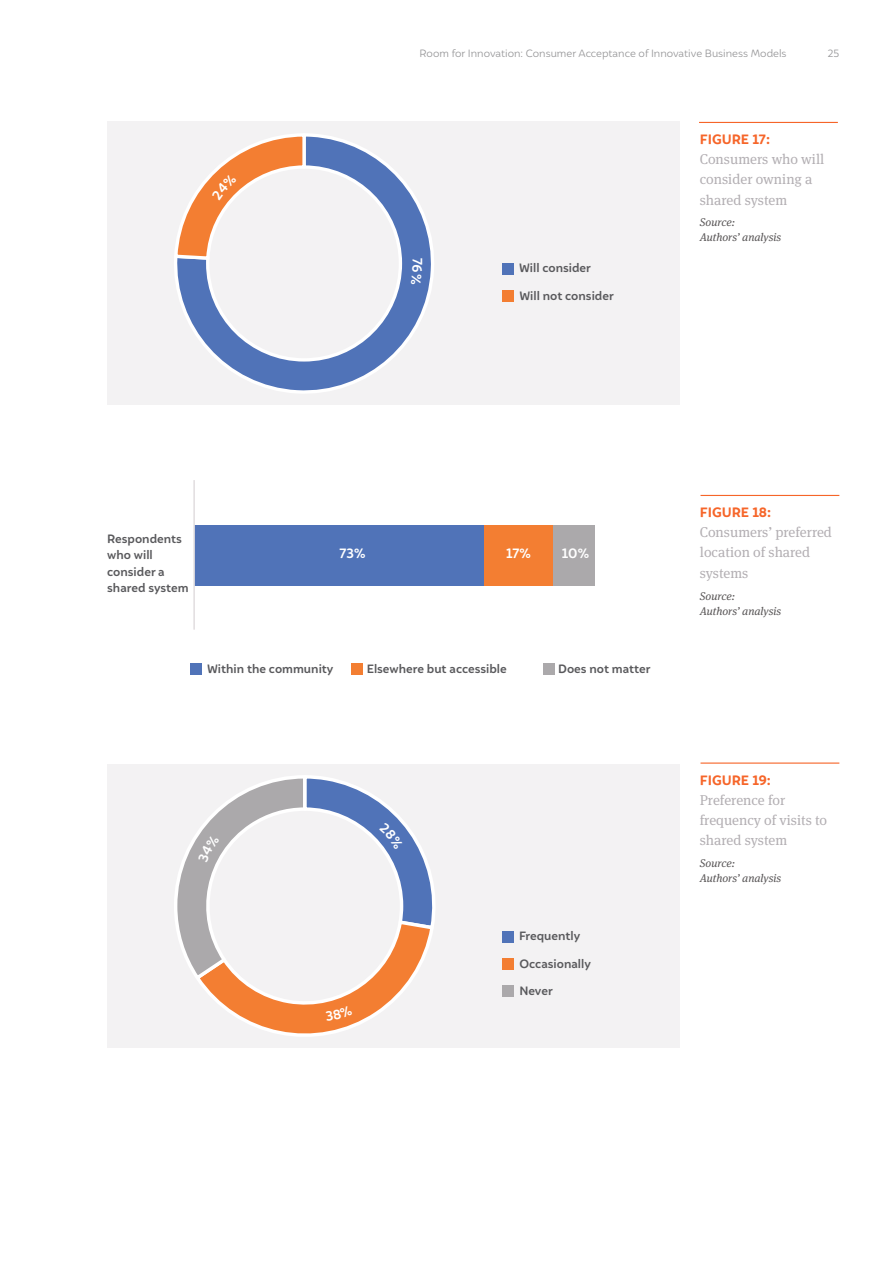
<style>
.page{position:relative;width:893px;height:1263px;background:#fff}
.page>*{position:absolute;margin:0;border:0;box-sizing:border-box;transform-origin:0 0}
.t1{font:14.25px/20.2px "Meta Serif OT";color:#b3afb3}
.t2{font:900 13.5px "Igna Sans";color:#f66529}
.t3{font:700 13.5px "Igna Sans";color:#fff}
.t4{font:700 12px/16.5px "Igna Sans";color:#59595c}
.t5{font:italic 11.25px/15px "Meta Serif OT";color:#5a5758}
.t6{font:300 10.5px "Igna Sans";color:#969698}
</style>
<div class="page">
<hr style="left:699px;top:122px;width:139px;height:1px;background:#f66529">
<hr style="left:700px;top:495px;width:139px;height:1px;background:#f66529">
<hr style="left:700px;top:762px;width:139px;height:2px;background:#f66529">
<div style="left:107px;top:122px;width:573px;height:283px;background:#f3f2f3"></div>
<div style="left:107px;top:764px;width:573px;height:284px;background:#f3f2f3"></div>
<div style="left:502px;top:263px;width:12px;height:11px;background:#5073b8"></div>
<div style="left:502px;top:931px;width:12px;height:12px;background:#5073b8"></div>
<div style="left:502px;top:290px;width:12px;height:11px;background:#f37e32"></div>
<div style="left:502px;top:958px;width:12px;height:12px;background:#f37e32"></div>
<div style="left:502px;top:985px;width:12px;height:11px;background:#aba9ab"></div>
<svg style="left:174px;top:134px;width:260px;height:259px"></svg>
<div style="left:191px;top:663px;width:11px;height:11px;background:#5073b8"></div>
<div style="left:352px;top:663px;width:11px;height:11px;background:#f37e32"></div>
<div style="left:543px;top:663px;width:11px;height:11px;background:#aba9ab"></div>
<div style="left:194px;top:525px;width:290px;height:60px;background:#5073b8"></div>
<div style="left:484px;top:525px;width:69px;height:60px;background:#f37e32"></div>
<div style="left:553px;top:525px;width:42px;height:60px;background:#aba9ab"></div>
<hr style="left:193px;top:480px;width:2px;height:150px;background:#e1dddf">
<svg style="left:174px;top:133px;width:133px;height:129px"></svg>
<svg style="left:411px;top:265px;width:11px;height:20px"></svg>
<svg style="left:174px;top:775px;width:261px;height:261px"></svg>
<p class="t6" style="left:420px;top:46px;width:368px">Room for Innovation: Consumer Acceptance of Innovative Business Models</p>
<p class="t6" style="left:828px;top:46px;width:13px">25</p>
<p class="t3" style="left:426px;top:258px;width:8px;rotate:90deg">7</p>
<p class="t4" style="left:519px;top:259px;width:73px">Will consider</p>
<p class="t4" style="left:519px;top:287px;width:96px">Will not consider</p>
<p class="t2" style="left:700px;top:130px;width:72px">FIGURE 17:</p>
<p class="t1" style="left:700px;top:149px;width:126px">Consumers who will consider owning a shared system</p>
<p class="t5" style="left:700px;top:215px;width:83px">Source:<br>Authors’ analysis</p>
<p class="t4" style="left:107px;top:530px;width:83px">Respondents who will consider a shared system</p>
<p class="t3" style="left:340px;top:545px;width:27px">73%</p>
<p class="t3" style="left:506px;top:545px;width:26px">17%</p>
<p class="t3" style="left:562px;top:545px;width:29px">10%</p>
<p class="t4" style="left:207px;top:661px;width:128px">Within the community</p>
<p class="t4" style="left:367px;top:661px;width:141px">Elsewhere but accessible</p>
<p class="t4" style="left:558px;top:661px;width:94px">Does not matter</p>
<p class="t4" style="left:519px;top:928px;width:63px">Frequently</p>
<p class="t4" style="left:519px;top:951px;width:73px;line-height:26.4px">Occasionally<br>Never</p>
<p class="t2" style="left:700px;top:503px;width:73px">FIGURE 18:</p>
<p class="t1" style="left:700px;top:522px;width:134px">Consumers’ preferred location of shared systems</p>
<p class="t5" style="left:700px;top:588px;width:83px">Source:<br>Authors’ analysis</p>
<p class="t2" style="left:700px;top:771px;width:73px">FIGURE 19:</p>
<p class="t1" style="left:700px;top:790px;width:129px">Preference for frequency of visits to shared system</p>
<p class="t5" style="left:700px;top:856px;width:83px">Source:<br>Authors’ analysis</p>
</div>
